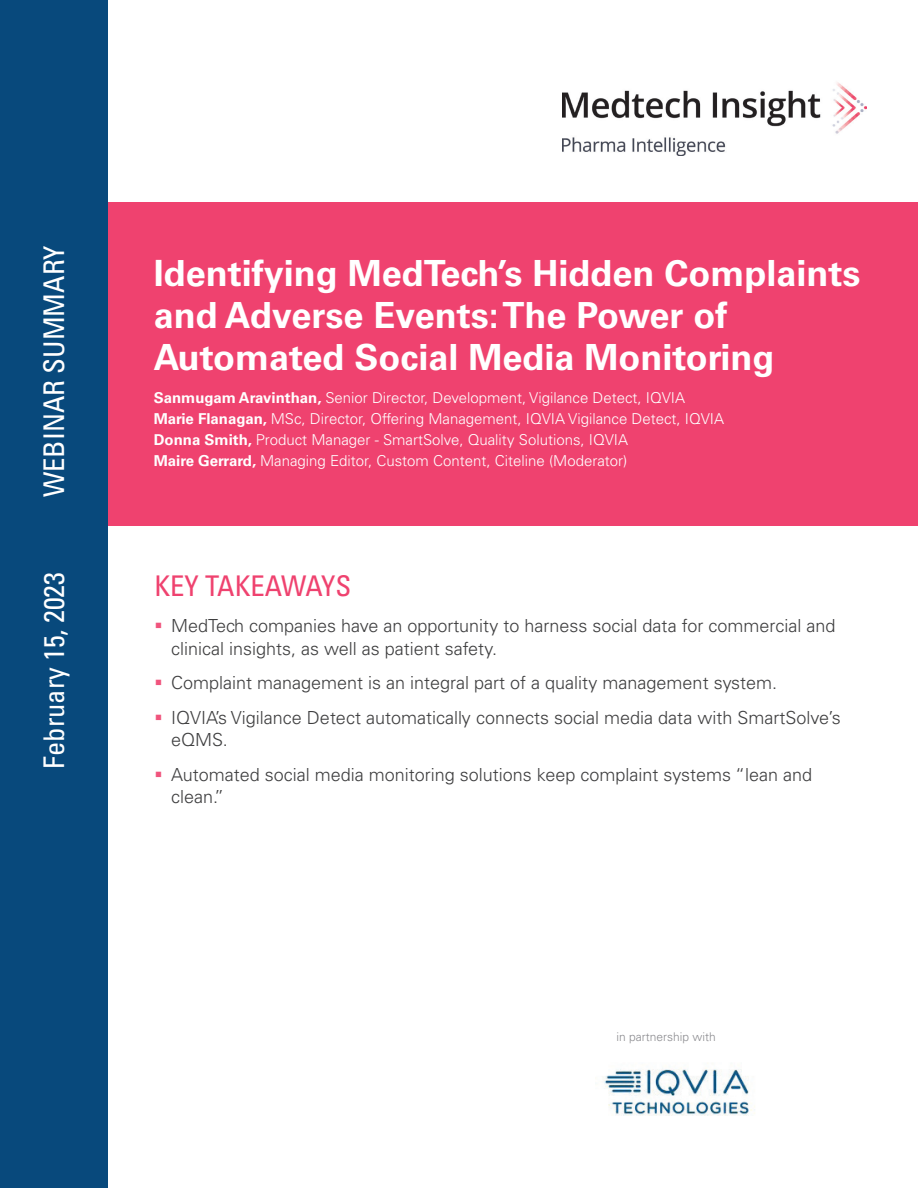
<style>
.page{position:relative;width:918px;height:1188px;background:#fff}
.page>*{position:absolute;margin:0;border:0;box-sizing:border-box;transform-origin:0 0}
.t1{font:700 36px/42px "Univers LT Std";color:#fff}
.t2{font:condensed 28.5px "Univers LT Std";color:#fff}
.t3{font:condensed 28.5px "Univers LT Std";color:#ef426f}
.t4{font:300 18px/34.5px "Univers LT Std";color:#3e3e3f}
.t5{font:300 15px/21px "Univers LT Std";color:#fff}
.t6{font:300 12px "Univers LT Std";color:#8b8b8f}
.s1{font-weight:700}
</style>
<div class="page">
<div style="left:0;top:0;width:108px;height:1188px;background:#08497c"></div>
<div style="left:108px;top:202px;width:810px;height:324px;background:#ef426f"></div>
<img style="left:562px;top:82px;width:304px;height:74px">
<img style="left:603px;top:1068px;width:152px;height:48px">
<h2 class="t2" style="left:36px;top:497px;width:253px;rotate:-90deg">WEBINAR SUMMARY</h2>
<h2 class="t2" style="left:36px;top:769px;width:198px;rotate:-90deg">February 15, 2023</h2>
<h1 class="t1" style="left:154px;top:252px;width:708px">Identifying MedTech’s Hidden Complaints and Adverse Events: The Power of<br>Automated Social Media Monitoring</h1>
<p class="t5" style="left:154px;top:387px;width:572px"><span class="s1">Sanmugam Aravinthan,</span> Senior Director, Development, Vigilance Detect, IQVIA <span class="s1">Marie Flanagan,</span> MSc, Director, Offering Management, IQVIA Vigilance Detect, IQVIA <span class="s1">Donna Smith,</span> Product Manager - SmartSolve, Quality Solutions, IQVIA<br><span class="s1">Maire Gerrard,</span> Managing Editor, Custom Content, Citeline (Moderator)</p>
<h2 class="t3" style="left:154px;top:568px;width:198px">KEY TAKEAWAYS</h2>
<p class="t4" style="left:171px;top:615px;width:666px;line-height:22.5px">MedTech companies have an opportunity to harness social data for commercial and clinical insights, as well as patient safety.</p>
<p class="t4" style="left:171px;top:666px;width:671px">Complaint management is an integral part of a quality management system.<br>IQVIA’s Vigilance Detect automatically connects social media data with SmartSolve’s</p>
<p class="t4" style="left:171px;top:723px;width:643px">eQMS.<br>Automated social media monitoring solutions keep complaint systems “lean and</p>
<p class="t4" style="left:171px;top:780px;width:54px">clean.”</p>
<p class="t6" style="left:616px;top:1030px;width:101px">in partnership with</p>
</div>
